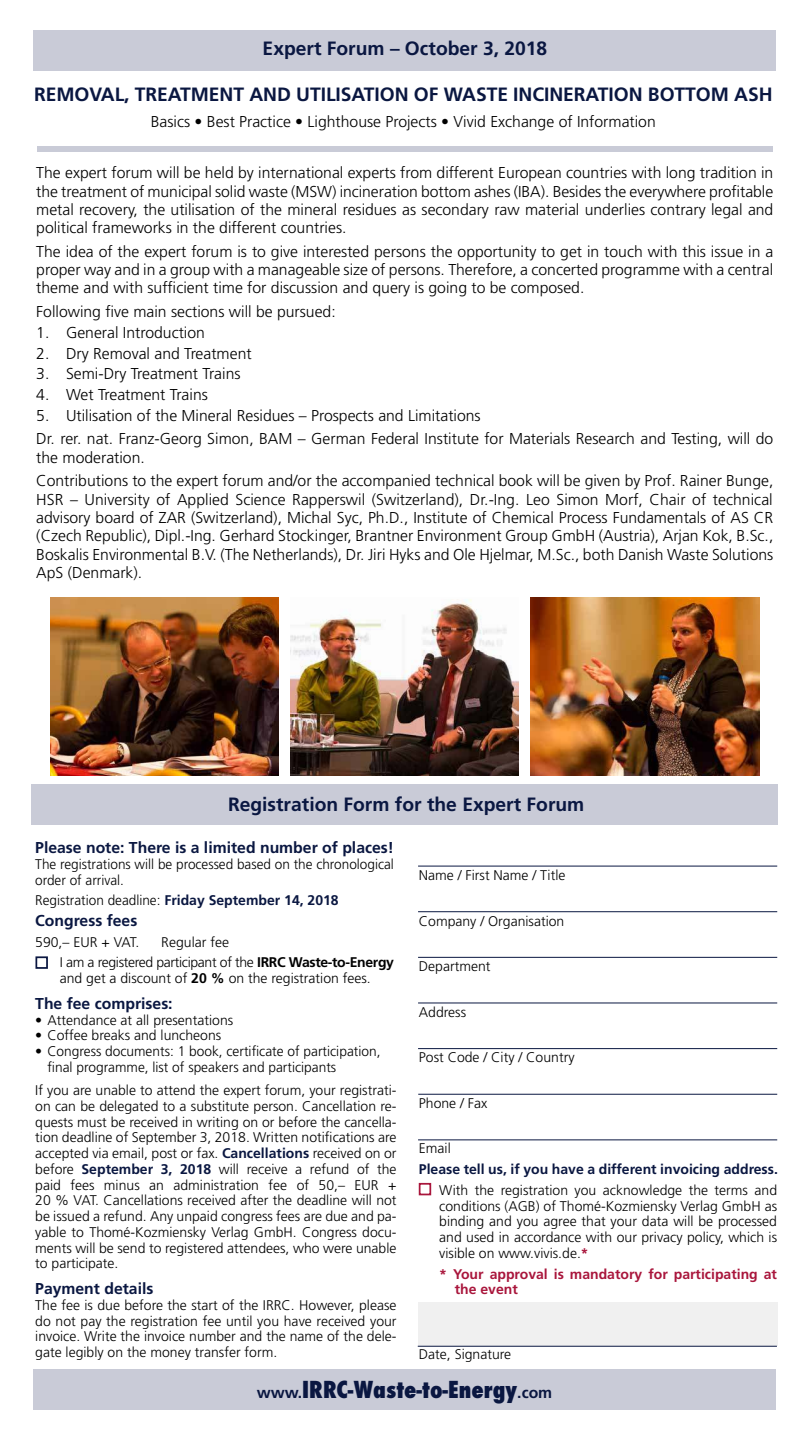
<style>
.page{position:relative;width:809px;height:1439px;background:#fff}
.page>*{position:absolute;margin:0;border:0;box-sizing:border-box;transform-origin:0 0}
.t1{font:800 condensed 22.75px "Futura";color:#0a1741}
.t2{font:700 19.25px "Frutiger";letter-spacing:-.005em;color:#0a1741}
.t3{font:300 15.75px/18.4px "Frutiger";color:#000;text-align:justify}
.t4{font:700 15.75px "Frutiger";color:#0a1741}
.t5{font:300 14px/15.8px "Frutiger";color:#000;text-align:justify}
.t6{font:700 14px "Frutiger";color:#0a1741}
.t7{font:300 14px/20.7px "Frutiger";letter-spacing:-.025em;color:#000}
.t8{font:700 14px/15.8px "Frutiger";color:#a9163c}
.s1{font-weight:300;color:#000}
.s2{font-weight:700}
.s3{font-weight:700;color:#0a1741}
.s4{font-weight:700;color:#a9163c}
.s5{font-family:"Frutiger";font-weight:700;font-stretch:normal;font-size:15.75px}
</style>
<div class="page">
<div style="left:33px;top:31px;width:742px;height:40px;background:#c9cbd7"></div>
<div style="left:33px;top:1369px;width:743px;height:41px;background:#c9cbd7"></div>
<div style="left:37px;top:146px;width:735px;height:6px;background:#c9cbd7"></div>
<img style="left:291px;top:599px;width:228px;height:176px">
<img style="left:50px;top:598px;width:229px;height:177px">
<img style="left:531px;top:598px;width:228px;height:177px">
<div style="left:419px;top:1302px;width:359px;height:43px;background:#f0f0f0"></div>
<hr style="left:418px;top:865px;width:359px;height:1px;background:#0a1741">
<hr style="left:418px;top:911px;width:359px;height:1px;background:#0a1741">
<hr style="left:418px;top:957px;width:359px;height:1px;background:#0a1741">
<hr style="left:418px;top:1002px;width:359px;height:1px;background:#0a1741">
<hr style="left:418px;top:1048px;width:359px;height:1px;background:#0a1741">
<hr style="left:418px;top:1139px;width:359px;height:1px;background:#0a1741">
<hr style="left:418px;top:1093px;width:359px;height:1px;background:#0a1741">
<hr style="left:418px;top:1345px;width:359px;height:1px;background:#0a1741">
<div style="left:31px;top:784px;width:746px;height:41px;background:#c9cbd7"></div>
<div style="left:419px;top:1183px;width:12px;height:12px;border:2px solid #a9163c"></div>
<div style="left:35px;top:956px;width:13px;height:13px;border:2px solid #0a1741"></div>
<p class="t2" style="left:263px;top:38px;width:286px">Expert Forum – October 3, 2018</p>
<p class="t2" style="left:34px;top:83px;width:740px">REMOVAL, TREATMENT AND UTILISATION OF WASTE INCINERATION BOTTOM ASH</p>
<p class="t3" style="left:151px;top:113px;width:506px">Basics • Best Practice • Lighthouse Projects • Vivid Exchange of Information</p>
<p class="t3" style="left:36px;top:165px;width:738px">The expert forum will be held by international experts from different European countries with long tradition in the treatment of municipal solid waste (MSW) incineration bottom ashes (IBA). Besides the everywhere profitable metal recovery, the utilisation of the mineral residues as secondary raw material underlies contrary legal and political frameworks in the different countries.</p>
<p class="t3" style="left:36px;top:243px;width:738px">The idea of the expert forum is to give interested persons the opportunity to get in touch with this issue in a proper way and in a group with a manageable size of persons. Therefore, a concerted programme with a central theme and with sufficient time for discussion and query is going to be composed.</p>
<p class="t3" style="left:36px;top:303px;width:301px">Following five main sections will be pursued:</p>
<p class="t3" style="left:36px;top:324px;width:170px">1. General Introduction</p>
<p class="t3" style="left:36px;top:345px;width:217px">2. Dry Removal and Treatment</p>
<p class="t3" style="left:36px;top:366px;width:206px">3. Semi-Dry Treatment Trains</p>
<p class="t3" style="left:36px;top:387px;width:173px">4. Wet Treatment Trains</p>
<p class="t3" style="left:36px;top:405px;width:738px;line-height:23.3px">5. Utilisation of the Mineral Residues – Prospects and Limitations<br>Dr. rer. nat. Franz-Georg Simon, BAM – German Federal Institute for Materials Research and Testing, will do</p>
<p class="t3" style="left:36px;top:447px;width:738px;line-height:23.3px">the moderation.<br>Contributions to the expert forum and/or the accompanied technical book will be given by Prof. Rainer Bunge,</p>
<p class="t3" style="left:36px;top:491px;width:738px">HSR – University of Applied Science Rapperswil (Switzerland), Dr.-Ing. Leo Simon Morf, Chair of technical advisory board of ZAR (Switzerland), Michal Syc, Ph.D., Institute of Chemical Process Fundamentals of AS CR (Czech Republic), Dipl.-Ing. Gerhard Stockinger, Brantner Environment Group GmbH (Austria), Arjan Kok, B.Sc., Boskalis Environmental B.V. (The Netherlands), Dr. Jiri Hyks and Ole Hjelmar, M.Sc., both Danish Waste Solutions ApS (Denmark).</p>
<p class="t2" style="left:228px;top:794px;width:358px">Registration Form for the Expert Forum</p>
<p class="t4" style="left:35px;top:839px;width:360px">Please note: There is a limited number of places!</p>
<p class="t5" style="left:35px;top:857px;width:360px">The registrations will be processed based on the chronological order of arrival.</p>
<p class="t6" style="left:35px;top:893px;width:305px"><span class="s1">Registration deadline:</span> Friday September 14, 2018</p>
<p class="t4" style="left:35px;top:912px;width:104px">Congress fees</p>
<p class="t5" style="left:35px;top:935px;width:105px">590,– EUR + VAT.</p>
<p class="t5" style="left:419px;top:868px;width:148px">Name / First Name / Title</p>
<p class="t5" style="left:419px;top:914px;width:147px">Company / Organisation</p>
<p class="t5" style="left:419px;top:959px;width:73px">Department</p>
<p class="t5" style="left:419px;top:1005px;width:49px">Address</p>
<p class="t5" style="left:419px;top:1050px;width:157px">Post Code / City / Country</p>
<p class="t5" style="left:419px;top:1096px;width:70px">Phone / Fax</p>
<p class="t5" style="left:419px;top:1141px;width:33px">Email</p>
<p class="t6" style="left:419px;top:1161px;width:360px">Please tell us, if you have a different invoicing address.</p>
<p class="t7" style="left:60px;top:932px;width:336px;text-indent:102px">Regular fee<br>I am a registered participant of the <span class="s2">IRRC Waste-to-Energy</span></p>
<p class="t5" style="left:60px;top:971px;width:312px">and get a discount of <span class="s2">20 %</span> on the registration fees.</p>
<p class="t4" style="left:35px;top:995px;width:139px">The fee comprises:</p>
<p class="t5" style="left:35px;top:1013px;width:199px">• Attendance at all presentations</p>
<p class="t5" style="left:35px;top:1028px;width:188px">• Coffee breaks and luncheons</p>
<p class="t5" style="left:47px;top:1044px;width:334px;text-indent:-12px">• Congress documents: 1 book, certificate of participation, final programme, list of speakers and participants</p>
<p class="t5" style="left:35px;top:1083px;width:363px">If you are unable to attend the expert forum, your registrati&shy;on can be delegated to a substitute person. Cancellation re&shy;quests must be received in writing on or before the cancella&shy;tion deadline of September 3, 2018. Written notifications are accepted via email, post or fax. <span class="s3">Cancellations</span> received on or before <span class="s3">September 3, 2018</span> will receive a refund of the paid fees minus an administration fee of 50,– EUR + 20 % VAT. Cancellations received after the deadline will not be issued a refund. Any unpaid congress fees are due and pa&shy;yable to Thomé-Kozmiensky Verlag GmbH. Congress docu&shy;ments will be send to registered attendees, who were unable to participate.</p>
<p class="t4" style="left:35px;top:1280px;width:120px">Payment details</p>
<p class="t5" style="left:35px;top:1298px;width:363px">The fee is due before the start of the IRRC. However, please do not pay the registration fee until you have received your invoice. Write the invoice number and the name of the dele&shy;gate legibly on the money transfer form.</p>
<p class="t5" style="left:439px;top:1183px;width:339px">With the registration you acknowledge the terms and conditions (AGB) of Thomé-Kozmiensky Verlag GmbH as binding and you agree that your data will be processed and used in accordance with our privacy policy, which is visible on www.vivis.de.<span class="s4">*</span></p>
<p class="t8" style="left:455px;top:1266px;width:324px;text-indent:-16px">* Your approval is mandatory for participating at the event</p>
<p class="t5" style="left:419px;top:1347px;width:94px">Date, Signature</p>
<h1 class="t1" style="left:257px;top:1380px;width:297px"><span class="s5">www.</span>IRRC-Waste-to-Energy<span class="s5">.com</span></h1>
</div>
